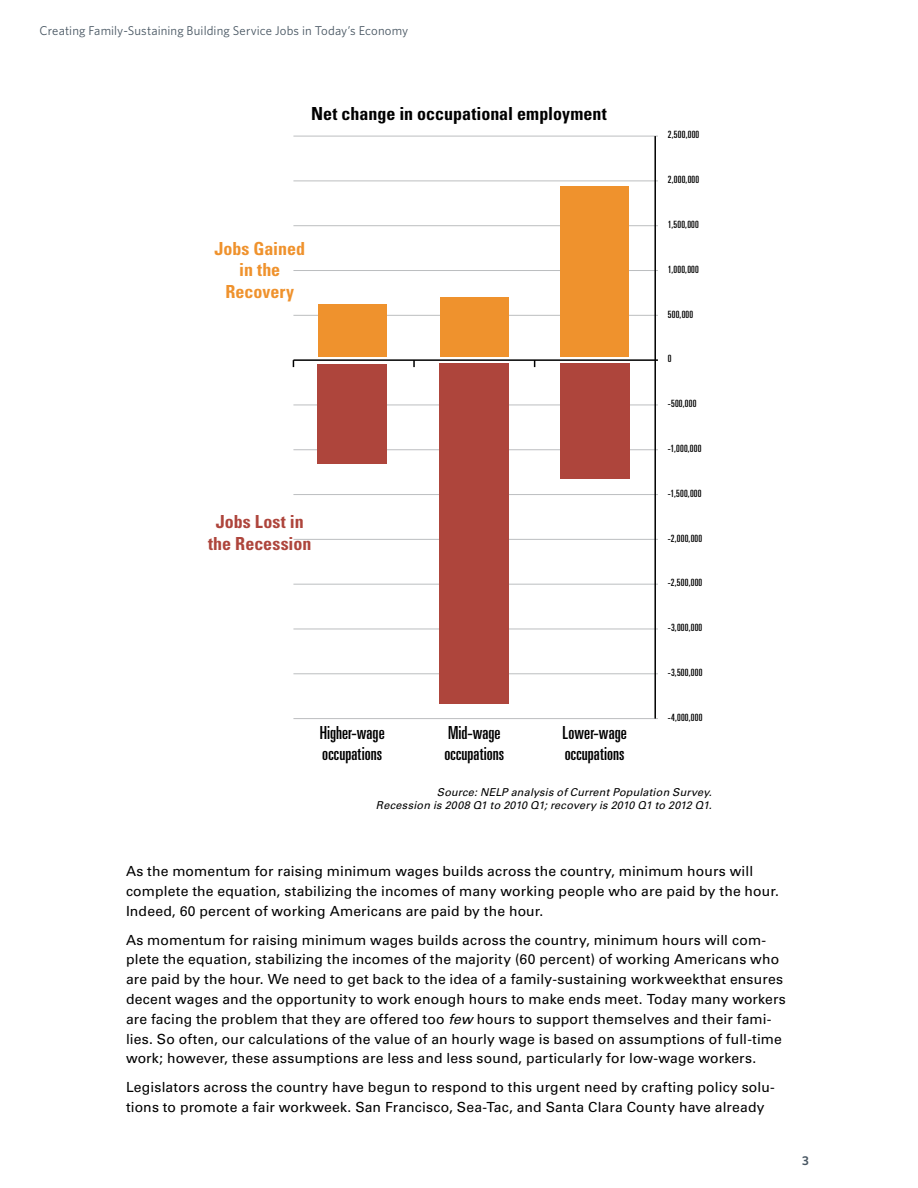
<style>
.page{position:relative;width:918px;height:1188px;background:#fff}
.page>*{position:absolute;margin:0;border:0;box-sizing:border-box;transform-origin:0 0}
.t1{font:ultra-condensed 18px/21.6px "Univers";letter-spacing:.005em;color:#000}
.t2{font:700 condensed 18px "Univers LT Std";color:#000}
.t3{font:700 condensed 18px/21.6px "Univers LT Std";color:#ef922d;text-align:center}
.t4{font:700 condensed 18px/21.6px "Univers LT Std";letter-spacing:.005em;color:#ae453c;text-align:center}
.body{font:13.95px/19.8px "Univers LT Std";letter-spacing:.01em;color:#000}
.t5{font:12.75px "Whitney";letter-spacing:.01em;color:#485662}
.t6{font:600 12.75px "Whitney";color:#485662}
.t7{font:italic 10.8px/13px "Univers LT Std";letter-spacing:.015em;color:#000;text-align:right}
.t8{font:ultra-condensed 10.05px "Univers";letter-spacing:.02em;color:#000}
.s1{font-style:italic}
</style>
<div class="page">
<hr style="left:293px;top:718px;width:365px;height:1px;background:#bcbec0">
<hr style="left:293px;top:674px;width:365px;height:1px;background:#bcbec0">
<hr style="left:293px;top:629px;width:365px;height:1px;background:#bcbec0">
<hr style="left:293px;top:584px;width:365px;height:1px;background:#bcbec0">
<hr style="left:293px;top:539px;width:365px;height:1px;background:#bcbec0">
<hr style="left:293px;top:494px;width:365px;height:1px;background:#bcbec0">
<hr style="left:293px;top:449px;width:365px;height:1px;background:#bcbec0">
<hr style="left:293px;top:405px;width:365px;height:1px;background:#bcbec0">
<hr style="left:293px;top:315px;width:365px;height:1px;background:#bcbec0">
<hr style="left:293px;top:270px;width:365px;height:1px;background:#bcbec0">
<hr style="left:293px;top:225px;width:365px;height:1px;background:#bcbec0">
<hr style="left:293px;top:181px;width:365px;height:1px;background:#bcbec0">
<hr style="left:293px;top:136px;width:365px;height:1px;background:#bcbec0">
<hr style="left:293px;top:359px;width:365px;height:2px;background:#000">
<svg style="left:413px;top:361px;width:2px;height:6px"></svg>
<hr style="left:654px;top:136px;width:2px;height:583px;background:#000">
<div style="left:317px;top:364px;width:70px;height:100px;background:#ae453c"></div>
<div style="left:560px;top:364px;width:69px;height:115px;background:#ae453c"></div>
<div style="left:440px;top:364px;width:69px;height:340px;background:#ae453c"></div>
<div style="left:440px;top:297px;width:69px;height:60px;background:#ef922d"></div>
<div style="left:560px;top:186px;width:69px;height:171px;background:#ef922d"></div>
<div style="left:318px;top:304px;width:68px;height:53px;background:#ef922d"></div>
<p class="t5" style="left:40px;top:24px;width:370px">Creating Family-Sustaining Building Service Jobs in Today’s Economy</p>
<p class="t2" style="left:311px;top:102px;width:297px">Net change in occupational employment</p>
<p class="t3" style="left:214px;top:238px;width:92px">Jobs Gained in the<br>Recovery</p>
<p class="t4" style="left:208px;top:511px;width:105px">Jobs Lost in the Recession</p>
<p class="t8" style="left:668px;top:129px;width:33px">2,500,000</p>
<p class="t8" style="left:668px;top:174px;width:33px">2,000,000</p>
<p class="t8" style="left:668px;top:219px;width:33px">1,500,000</p>
<p class="t8" style="left:668px;top:264px;width:33px">1,000,000</p>
<p class="t8" style="left:668px;top:308px;width:27px">500,000</p>
<p class="t8" style="left:668px;top:353px;width:5px">0</p>
<p class="t8" style="left:668px;top:398px;width:30px">-500,000</p>
<p class="t8" style="left:668px;top:443px;width:35px">-1,000,000</p>
<p class="t8" style="left:668px;top:488px;width:35px">-1,500,000</p>
<p class="t8" style="left:668px;top:532px;width:36px">-2,000,000</p>
<p class="t8" style="left:668px;top:577px;width:36px">-2,500,000</p>
<p class="t8" style="left:668px;top:622px;width:36px">-3,000,000</p>
<p class="t8" style="left:668px;top:667px;width:36px">-3,500,000</p>
<p class="t8" style="left:668px;top:712px;width:36px">-4,000,000</p>
<p class="t1" style="left:320px;top:721px;width:66px">Higher-wage occupations</p>
<p class="t1" style="left:444px;top:721px;width:61px">Mid-wage occupations</p>
<p class="t1" style="left:563px;top:721px;width:66px">Lower-wage occupations</p>
<p class="t7" style="left:376px;top:786px;width:338px">Source: NELP analysis of Current Population Survey.<br>Recession is 2008 Q1 to 2010 Q1; recovery is 2010 Q1 to 2012 Q1.</p>
<p class="body" style="left:126px;top:862px;width:655px">As the momentum for raising minimum wages builds across the country, minimum hours will complete the equation, stabilizing the incomes of many working people who are paid by the hour.<br>Indeed, 60 percent of working Americans are paid by the hour.</p>
<p class="body" style="left:126px;top:930px;width:661px">As momentum for raising minimum wages builds across the country, minimum hours will com&shy;plete the equation, stabilizing the incomes of the majority (60 percent) of working Americans who are paid by the hour. We need to get back to the idea of a family-sustaining workweekthat ensures decent wages and the opportunity to work enough hours to make ends meet. Today many workers are facing the problem that they are offered too <span class="s1">few</span> hours to support themselves and their fami&shy;lies. So often, our calculations of the value of an hourly wage is based on assumptions of full-time work; however, these assumptions are less and less sound, particularly for low-wage workers.</p>
<p class="body" style="left:126px;top:1078px;width:650px">Legislators across the country have begun to respond to this urgent need by crafting policy solu&shy;tions to promote a fair workweek. San Francisco, Sea-Tac, and Santa Clara County have already</p>
<p class="t6" style="left:802px;top:1153px;width:8px">3</p>
</div>
